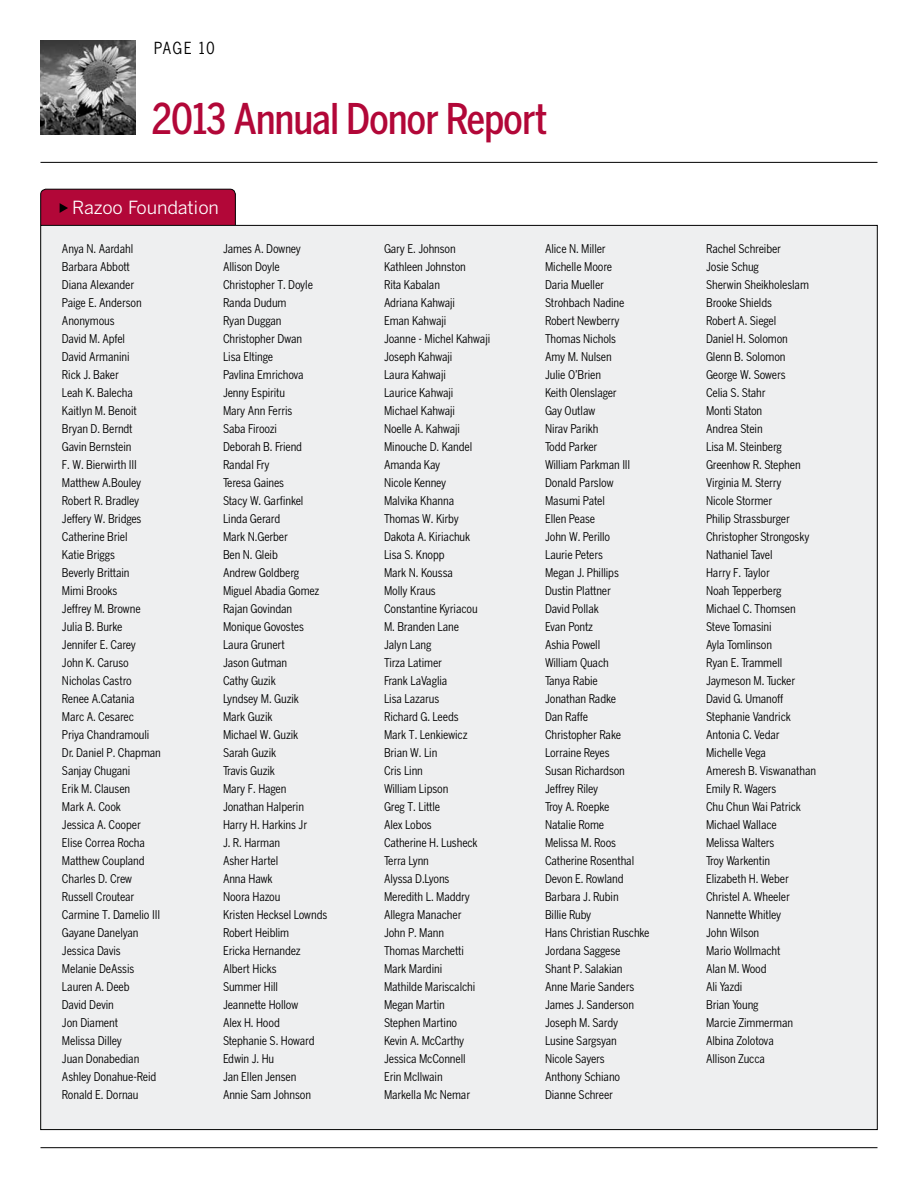
<style>
.page{position:relative;width:918px;height:1188px;background:#fff}
.page>*{position:absolute;margin:0;border:0;box-sizing:border-box;transform-origin:0 0}
.t1{font:500 condensed 42px "Benton Gothic";letter-spacing:-.03em;color:#b20738}
.t2{font:18px "Benton Gothic";letter-spacing:-.01em;color:#fff}
.t3{font:condensed 16.5px "Benton Gothic";color:#000}
.t4{font:condensed 12px/18px "Benton Gothic";letter-spacing:-.01em;color:#000}
</style>
<div class="page">
<hr style="left:40px;top:162px;width:838px;height:1px;background:#000">
<hr style="left:40px;top:1147px;width:838px;height:1px;background:#000">
<div style="left:41px;top:189px;width:194px;height:56px;background:#b20738;border-radius:5px"></div>
<div style="left:41px;top:189px;width:195px;height:56px;border:1px solid #000;border-radius:5px"></div>
<div style="left:41px;top:225px;width:836px;height:905px;background:#eeeff0"></div>
<svg style="left:60px;top:203px;width:8px;height:10px"></svg>
<img style="left:40px;top:40px;width:95px;height:95px">
<h3 class="t3" style="left:154px;top:38px;width:20px">Page</h3>
<h3 class="t3" style="left:199px;top:38px;width:18px">10</h3>
<h1 class="t1" style="left:152px;top:93px;width:397px">2013 Annual Donor Report</h1>
<h2 class="t2" style="left:72px;top:197px;width:148px">Razoo Foundation</h2>
<p class="t4" style="left:62px;top:240px;width:101px">Anya N. Aardahl<br>Barbara Abbott<br>Diana Alexander<br>Paige E. Anderson<br>Anonymous<br>David M. Apfel<br>David Armanini<br>Rick J. Baker<br>Leah K. Balecha<br>Kaitlyn M. Benoit<br>Bryan D. Berndt<br>Gavin Bernstein<br>F. W. Bierwirth III<br>Matthew A.Bouley<br>Robert R. Bradley<br>Jeffery W. Bridges<br>Catherine Briel<br>Katie Briggs<br>Beverly Brittain<br>Mimi Brooks<br>Jeffrey M. Browne<br>Julia B. Burke<br>Jennifer E. Carey<br>John K. Caruso<br>Nicholas Castro<br>Renee A.Catania<br>Marc A. Cesarec<br>Priya Chandramouli<br>Dr. Daniel P. Chapman<br>Sanjay Chugani<br>Erik M. Clausen<br>Mark A. Cook<br>Jessica A. Cooper<br>Elise Correa Rocha<br>Matthew Coupland<br>Charles D. Crew<br>Russell Croutear<br>Carmine T. Damelio III<br>Gayane Danelyan<br>Jessica Davis<br>Melanie DeAssis<br>Lauren A. Deeb<br>David Devin<br>Jon Diament<br>Melissa Dilley<br>Juan Donabedian<br>Ashley Donahue-Reid<br>Ronald E. Dornau</p>
<p class="t4" style="left:223px;top:240px;width:106px">James A. Downey<br>Allison Doyle<br>Christopher T. Doyle<br>Randa Dudum<br>Ryan Duggan<br>Christopher Dwan<br>Lisa Eltinge<br>Pavlina Emrichova<br>Jenny Espiritu<br>Mary Ann Ferris<br>Saba Firoozi<br>Deborah B. Friend<br>Randal Fry<br>Teresa Gaines<br>Stacy W. Garfinkel<br>Linda Gerard<br>Mark N.Gerber<br>Ben N. Gleib<br>Andrew Goldberg<br>Miguel Abadia Gomez<br>Rajan Govindan<br>Monique Govostes<br>Laura Grunert<br>Jason Gutman<br>Cathy Guzik<br>Lyndsey M. Guzik<br>Mark Guzik<br>Michael W. Guzik<br>Sarah Guzik<br>Travis Guzik<br>Mary F. Hagen<br>Jonathan Halperin<br>Harry H. Harkins Jr<br>J. R. Harman<br>Asher Hartel<br>Anna Hawk<br>Noora Hazou<br>Kristen Hecksel Lownds<br>Robert Heiblim<br>Ericka Hernandez<br>Albert Hicks<br>Summer Hill<br>Jeannette Hollow<br>Alex H. Hood<br>Stephanie S. Howard<br>Edwin J. Hu<br>Jan Ellen Jensen<br>Annie Sam Johnson</p>
<p class="t4" style="left:384px;top:240px;width:108px">Gary E. Johnson<br>Kathleen Johnston<br>Rita Kabalan<br>Adriana Kahwaji<br>Eman Kahwaji<br>Joanne - Michel Kahwaji<br>Joseph Kahwaji<br>Laura Kahwaji<br>Laurice Kahwaji<br>Michael Kahwaji<br>Noelle A. Kahwaji<br>Minouche D. Kandel<br>Amanda Kay<br>Nicole Kenney<br>Malvika Khanna<br>Thomas W. Kirby<br>Dakota A. Kiriachuk<br>Lisa S. Knopp<br>Mark N. Koussa<br>Molly Kraus<br>Constantine Kyriacou<br>M. Branden Lane<br>Jalyn Lang<br>Tirza Latimer<br>Frank LaVaglia<br>Lisa Lazarus<br>Richard G. Leeds<br>Mark T. Lenkiewicz<br>Brian W. Lin<br>Cris Linn<br>William Lipson<br>Greg T. Little<br>Alex Lobos<br>Catherine H. Lusheck<br>Terra Lynn<br>Alyssa D.Lyons<br>Meredith L. Maddry<br>Allegra Manacher<br>John P. Mann<br>Thomas Marchetti<br>Mark Mardini<br>Mathilde Mariscalchi<br>Megan Martin<br>Stephen Martino<br>Kevin A. McCarthy<br>Jessica McConnell<br>Erin McIlwain<br>Markella Mc Nemar</p>
<p class="t4" style="left:545px;top:240px;width:106px">Alice N. Miller<br>Michelle Moore<br>Daria Mueller<br>Strohbach Nadine<br>Robert Newberry<br>Thomas Nichols<br>Amy M. Nulsen<br>Julie O’Brien<br>Keith Olenslager<br>Gay Outlaw<br>Nirav Parikh<br>Todd Parker<br>William Parkman III<br>Donald Parslow<br>Masumi Patel<br>Ellen Pease<br>John W. Perillo<br>Laurie Peters<br>Megan J. Phillips<br>Dustin Plattner<br>David Pollak<br>Evan Pontz<br>Ashia Powell<br>William Quach<br>Tanya Rabie<br>Jonathan Radke<br>Dan Raffe<br>Christopher Rake<br>Lorraine Reyes<br>Susan Richardson<br>Jeffrey Riley<br>Troy A. Roepke<br>Natalie Rome<br>Melissa M. Roos<br>Catherine Rosenthal<br>Devon E. Rowland<br>Barbara J. Rubin<br>Billie Ruby<br>Hans Christian Ruschke<br>Jordana Saggese<br>Shant P. Salakian<br>Anne Marie Sanders<br>James J. Sanderson<br>Joseph M. Sardy<br>Lusine Sargsyan<br>Nicole Sayers<br>Anthony Schiano<br>Dianne Schreer</p>
<p class="t4" style="left:706px;top:240px;width:112px">Rachel Schreiber<br>Josie Schug<br>Sherwin Sheikholeslam<br>Brooke Shields<br>Robert A. Siegel<br>Daniel H. Solomon<br>Glenn B. Solomon<br>George W. Sowers<br>Celia S. Stahr<br>Monti Staton<br>Andrea Stein<br>Lisa M. Steinberg<br>Greenhow R. Stephen<br>Virginia M. Sterry<br>Nicole Stormer<br>Philip Strassburger<br>Christopher Strongosky<br>Nathaniel Tavel<br>Harry F. Taylor<br>Noah Tepperberg<br>Michael C. Thomsen<br>Steve Tomasini<br>Ayla Tomlinson<br>Ryan E. Trammell<br>Jaymeson M. Tucker<br>David G. Umanoff<br>Stephanie Vandrick<br>Antonia C. Vedar<br>Michelle Vega<br>Ameresh B. Viswanathan<br>Emily R. Wagers<br>Chu Chun Wai Patrick<br>Michael Wallace<br>Melissa Walters<br>Troy Warkentin<br>Elizabeth H. Weber<br>Christel A. Wheeler<br>Nannette Whitley<br>John Wilson<br>Mario Wollmacht<br>Alan M. Wood<br>Ali Yazdi<br>Brian Young<br>Marcie Zimmerman<br>Albina Zolotova<br>Allison Zucca</p>
</div>
